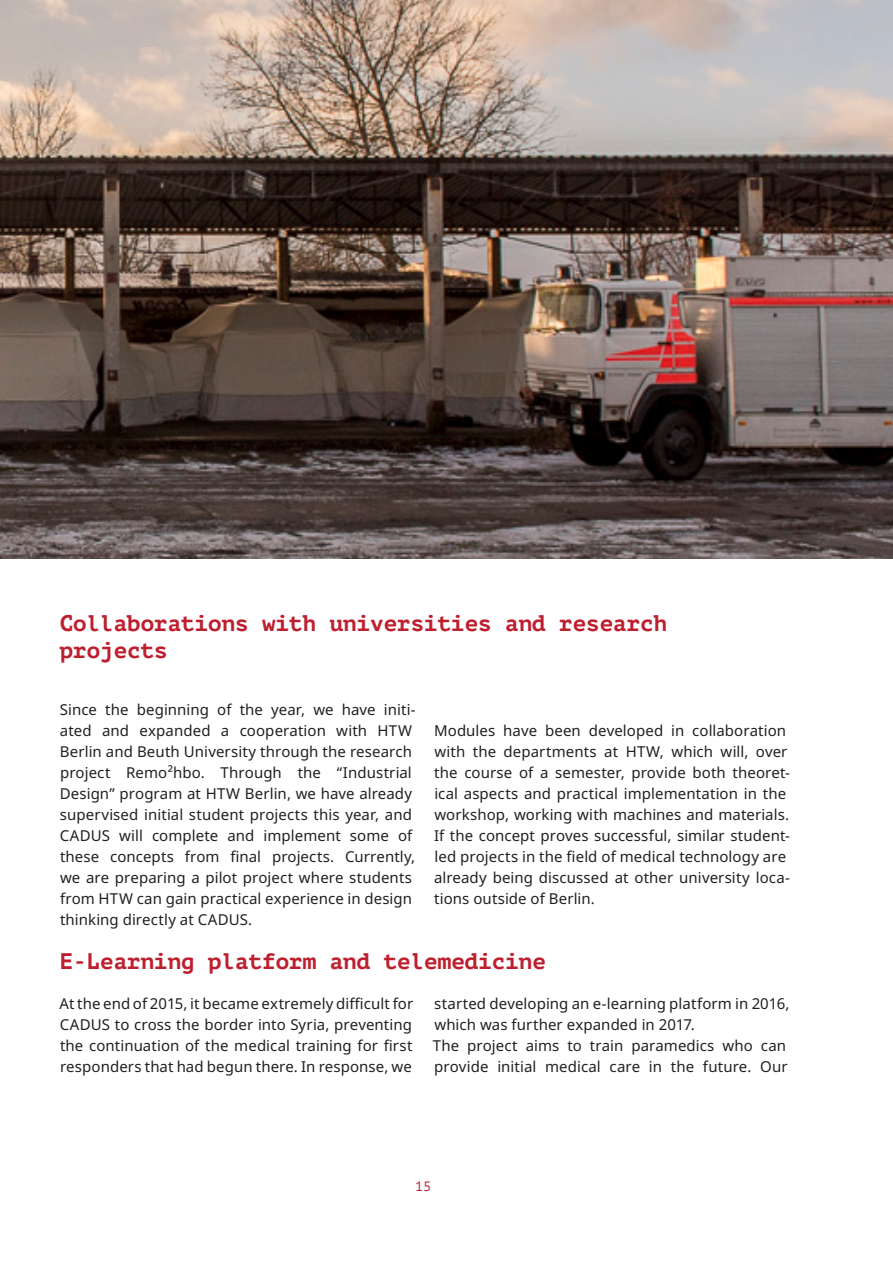
<style>
.page{position:relative;width:893px;height:1263px;background:#fff}
.page>*{position:absolute;margin:0;border:0;box-sizing:border-box;transform-origin:0 0}
.Überschrift_2{font:700 22.5px/27px "PT Mono";color:#be1f2f}
.Fließtext{font:15px/21px "Noto Sans";letter-spacing:.005em;color:#231f20}
.t1{font:13.5px "PT Mono";color:#be1f2f}
</style>
<div class="page">
<img style="left:0;top:0;width:893px;height:558px">
<p class="Überschrift_2" style="left:60px;top:609px;width:609px">Collaborations with universities and research projects</p>
<p class="Fließtext" style="left:60px;top:699px;width:357px">Since the beginning of the year, we have initi&shy;ated and expanded a cooperation with HTW Berlin and Beuth University through the research project Remo²hbo. Through the “Industrial Design” program at HTW Berlin, we have already supervised initial student projects this year, and CADUS will complete and implement some of these concepts from final projects. Currently, we are preparing a pilot project where students from HTW can gain practical experience in design thinking directly at CADUS.</p>
<p class="Fließtext" style="left:434px;top:720px;width:357px">Modules have been developed in collaboration with the departments at HTW, which will, over the course of a semester, provide both theoret&shy;ical aspects and practical implementation in the workshop, working with machines and materials.<br>If the concept proves successful, similar student&shy;led projects in the field of medical technology are already being discussed at other university loca&shy;tions outside of Berlin.</p>
<p class="Überschrift_2" style="left:60px;top:947px;width:488px">E-Learning platform and telemedicine</p>
<p class="Fließtext" style="left:59px;top:993px;width:355px;text-align:justify">At the end of 2015, it became extremely difficult for CADUS to cross the border into Syria, preventing the continuation of the medical training for first responders that had begun there. In response, we</p>
<p class="Fließtext" style="left:434px;top:993px;width:357px">started developing an e-learning platform in 2016, which was further expanded in 2017.</p>
<p class="Fließtext" style="left:433px;top:1035px;width:356px">The project aims to train paramedics who can provide initial medical care in the future. Our</p>
<p class="t1" style="left:415px;top:1178px;width:18px">15</p>
</div>
